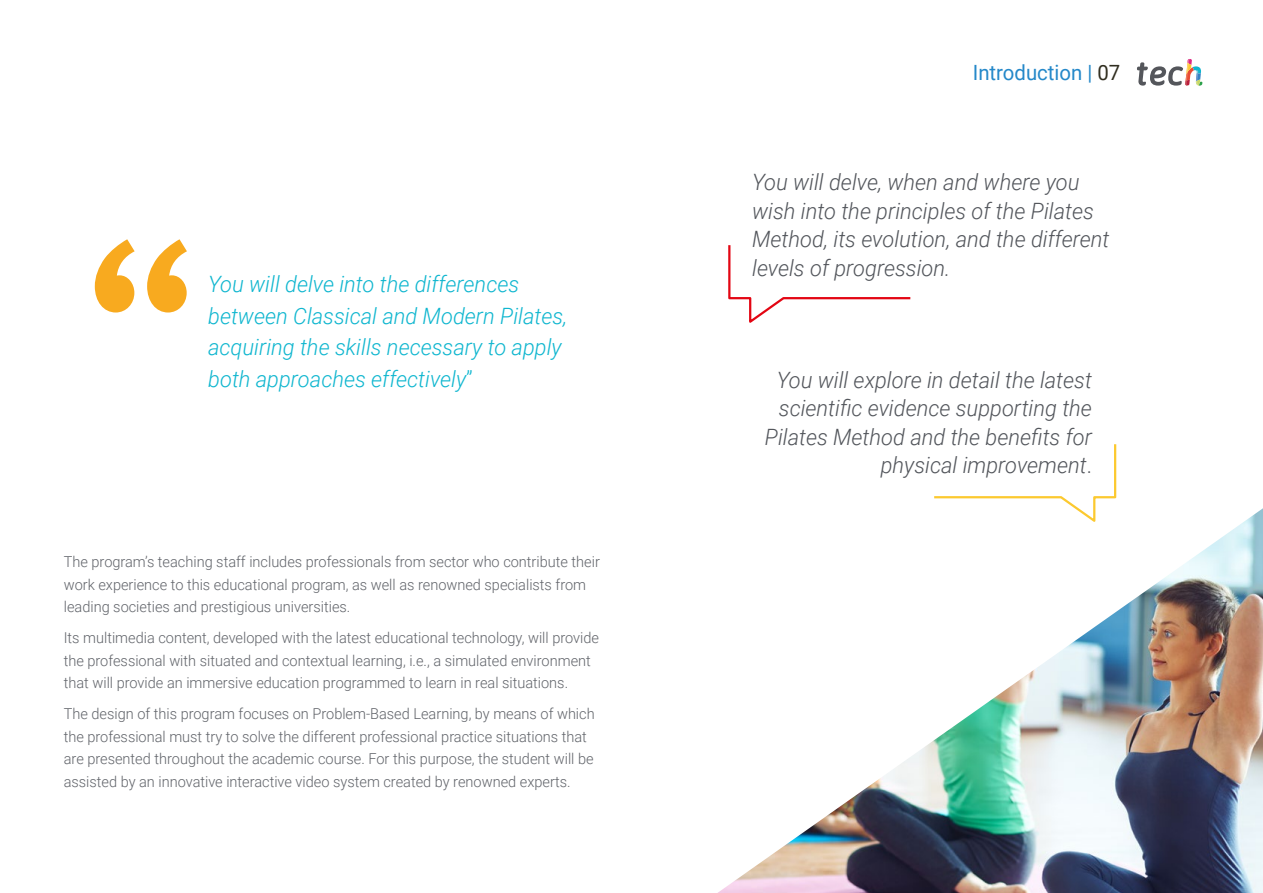
<style>
.page{position:relative;width:1263px;height:893px;background:#fff}
.page>*{position:absolute;margin:0;border:0;box-sizing:border-box;transform-origin:0 0}
.t1{font:italic 300 22.5px/28.5px "Roboto";color:#52555b}
.t2{font:italic 300 22.5px/31.5px "Roboto";color:#0fb6cf}
.t3{font:21px "Roboto";color:#2488c9}
.t4{font:300 15px/22.5px "Roboto";color:#61646a}
.s1{font-style:normal}
.s2{color:#312e20}
</style>
<div class="page">
<svg style="left:95px;top:239px;width:92px;height:73px"></svg>
<svg style="left:728px;top:245px;width:183px;height:78px"></svg>
<svg style="left:934px;top:444px;width:183px;height:64px"></svg>
<img style="left:718px;top:508px;width:545px;height:385px">
<svg style="left:1137px;top:59px;width:65px;height:27px"></svg>
<h1 class="t2" style="left:208px;top:268px;width:361px">You will delve into the differences between Classical and Modern Pilates, acquiring the skills necessary to apply both approaches effectively<span class="s1">”</span></h1>
<p class="t4" style="left:64px;top:550px;width:538px">The program’s teaching staff includes professionals from sector who contribute their work experience to this educational program, as well as renowned specialists from leading societies and prestigious universities.</p>
<p class="t4" style="left:64px;top:626px;width:537px">Its multimedia content, developed with the latest educational technology, will provide the professional with situated and contextual learning, i.e., a simulated environment that will provide an immersive education programmed to learn in real situations.</p>
<p class="t4" style="left:64px;top:702px;width:532px">The design of this program focuses on Problem-Based Learning, by means of which the professional must try to solve the different professional practice situations that are presented throughout the academic course. For this purpose, the student will be assisted by an innovative interactive video system created by renowned experts.</p>
<h2 class="t3" style="left:973px;top:57px;width:149px">Introduction | <span class="s2">07</span></h2>
<h1 class="t1" style="left:752px;top:167px;width:359px">You will delve, when and where you wish into the principles of the Pilates Method, its evolution, and the different levels of progression.</h1>
<h1 class="t1" style="left:765px;top:365px;width:329px;text-align:right">You will explore in detail the latest scientific evidence supporting the Pilates Method and the benefits for physical improvement<span class="s1">.</span></h1>
</div>
